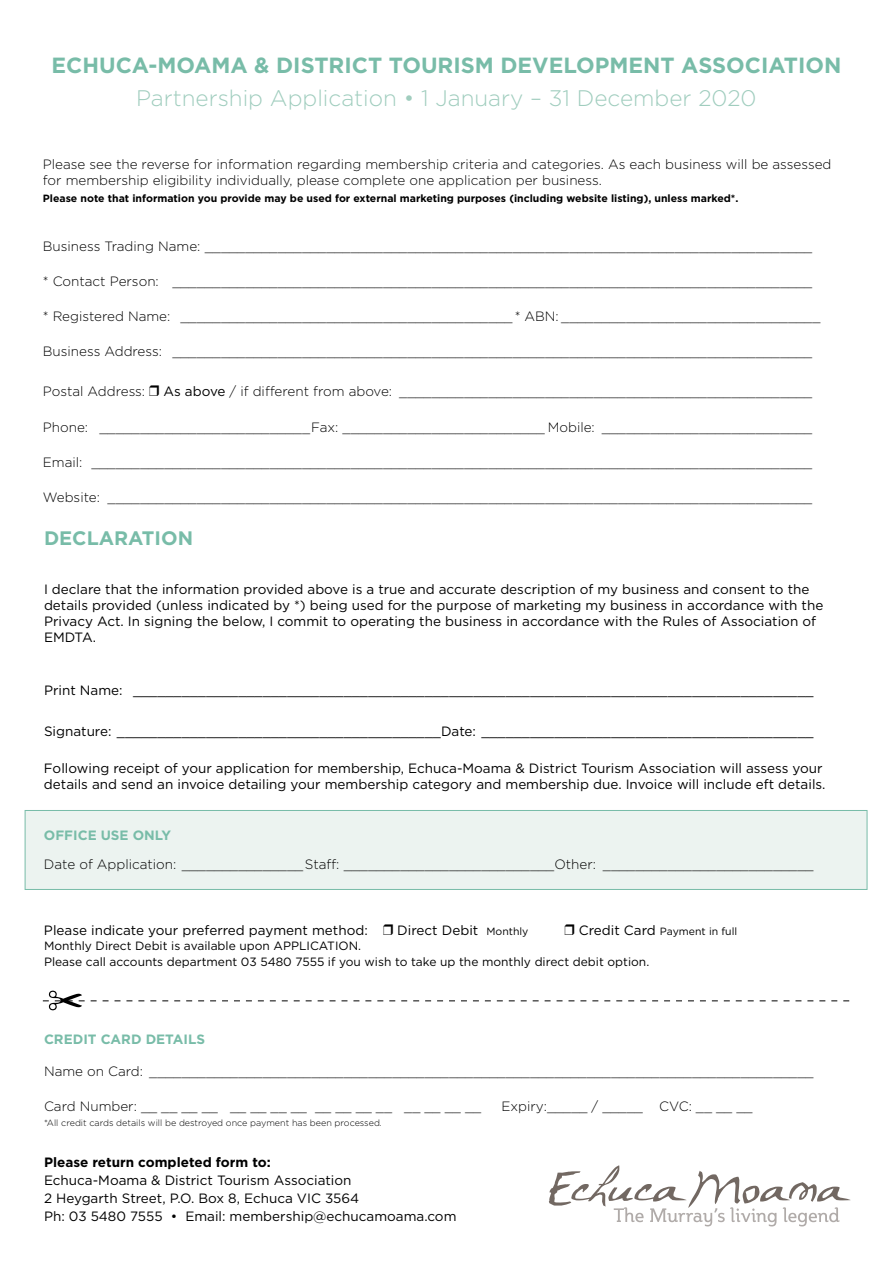
<style>
.page{position:relative;width:893px;height:1263px;background:#fff}
.page>*{position:absolute;margin:0;border:0;box-sizing:border-box;transform-origin:0 0}
.t1{font:300 22.5px "Gotham";color:#a0cdbe}
.t2{font:700 21.9px "Gotham";color:#78bca8}
.t3{font:700 19.5px "Gotham";color:#78bca8}
.t4{font:300 13.5px/16.5px "Gotham";color:#000}
.t5{font:13.5px/16.2px "Gotham";color:#000}
.t6{font:700 13.5px "Gotham";color:#78bca8}
.t7{font:700 13.5px "Gotham";color:#000}
.t8{font:12px/16.2px "Gotham";color:#000}
.t9{font:700 10.5px "Gotham";color:#000}
.t10{font:10.5px "Gotham";color:#000}
.t11{font:300 9px "Gotham";color:#000}
.s1{font-weight:400}
.s2{font-size:10.5px}
.s3{font-size:13.5px}
</style>
<div class="page">
<div style="left:25px;top:810px;width:842px;height:80px;background:#ecf3f0;border:1px solid #78bca8"></div>
<svg style="left:549px;top:1165px;width:301px;height:61px"></svg>
<svg style="left:43px;top:991px;width:806px;height:19px"></svg>
<h2 class="t2" style="left:52px;top:50px;width:791px">ECHUCA-MOAMA &amp; DISTRICT TOURISM DEVELOPMENT ASSOCIATION</h2>
<h1 class="t1" style="left:136px;top:83px;width:622px">Partnership Application • 1 January – 31 December 2020</h1>
<p class="t4" style="left:43px;top:155px;width:790px">Please see the reverse for information regarding membership criteria and categories. As each business will be assessed for membership eligibility individually, please complete one application per business.</p>
<p class="t9" style="left:43px;top:191px;width:697px">Please note that information you provide may be used for external marketing purposes (including website listing), unless marked*.</p>
<p class="t4" style="left:43px;top:237px;width:771px">Business Trading Name: ___________________________________________________________________________</p>
<p class="t4" style="left:43px;top:273px;width:771px">* Contact Person: _______________________________________________________________________________</p>
<p class="t4" style="left:43px;top:308px;width:779px">* Registered Name: _________________________________________ * ABN: ________________________________</p>
<p class="t4" style="left:43px;top:343px;width:771px">Business Address: _______________________________________________________________________________</p>
<p class="t4" style="left:43px;top:383px;width:104px">Postal Address:</p>
<p class="t4" style="left:164px;top:383px;width:650px"><span class="s1">As above</span> / if different from above: ___________________________________________________</p>
<p class="t4" style="left:43px;top:418px;width:771px">Phone: __________________________Fax: _________________________ Mobile: __________________________</p>
<p class="t4" style="left:43px;top:453px;width:771px">Email: _________________________________________________________________________________________</p>
<p class="t4" style="left:43px;top:489px;width:771px">Website: _______________________________________________________________________________________</p>
<h3 class="t3" style="left:44px;top:525px;width:151px">DECLARATION</h3>
<p class="t5" style="left:44px;top:581px;width:781px">I declare that the information provided above is a true and accurate description of my business and consent to the details provided (unless indicated by *) being used for the purpose of marketing my business in accordance with the Privacy Act. In signing the below, I commit to operating the business in accordance with the Rules of Association of EMDTA.</p>
<p class="t5" style="left:44px;top:682px;width:771px">Print Name: ____________________________________________________________________________________</p>
<p class="t5" style="left:44px;top:723px;width:771px">Signature: ________________________________________Date: _________________________________________</p>
<p class="t5" style="left:44px;top:760px;width:783px">Following receipt of your application for membership, Echuca-Moama &amp; District Tourism Association will assess your details and send an invoice detailing your membership category and membership due. Invoice will include eft details.</p>
<p class="t6" style="left:44px;top:826px;width:129px">OFFICE USE ONLY</p>
<p class="t4" style="left:44px;top:856px;width:771px">Date of Application: _______________Staff: __________________________Other: __________________________</p>
<p class="t5" style="left:44px;top:922px;width:325px">Please indicate your preferred payment method:</p>
<p class="t5" style="left:397px;top:922px;width:133px">Direct Debit <span class="s2">Monthly</span></p>
<p class="t10" style="left:579px;top:925px;width:160px"><span class="s3">Credit Card</span> Payment in full</p>
<p class="t8" style="left:44px;top:937px;width:607px">Monthly Direct Debit is available upon APPLICATION.<br>Please call accounts department 03 5480 7555 if you wish to take up the monthly direct debit option.</p>
<p class="t6" style="left:44px;top:1030px;width:162px">CREDIT CARD DETAILS</p>
<p class="t4" style="left:44px;top:1062px;width:771px">Name on Card: __________________________________________________________________________________</p>
<p class="t4" style="left:44px;top:1098px;width:439px">Card Number: __ __ __ __ __ __ __ __ __ __ __ __ __ __ __ __</p>
<p class="t4" style="left:501px;top:1098px;width:253px">Expiry:_____ / _____ CVC: __ __ __</p>
<p class="t11" style="left:44px;top:1117px;width:340px">*All credit cards details will be destroyed once payment has been processed.</p>
<p class="t7" style="left:44px;top:1153px;width:228px">Please return completed form to:</p>
<p class="t5" style="left:44px;top:1171px;width:414px;line-height:18px">Echuca-Moama &amp; District Tourism Association<br>2 Heygarth Street, P.O. Box 8, Echuca VIC 3564<br>Ph: 03 5480 7555 • Email: membership@echucamoama.com</p>
</div>
